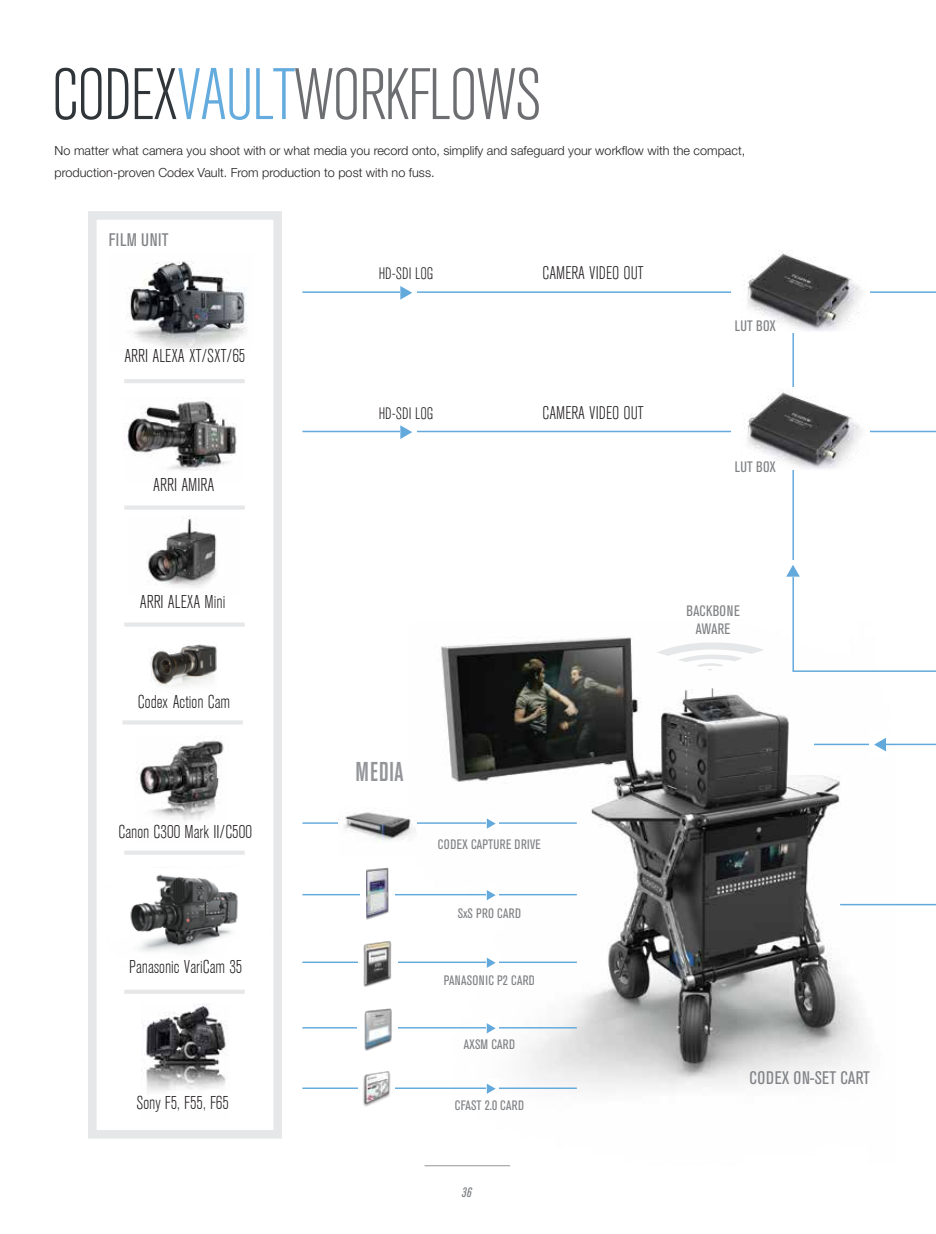
<style>
.page{position:relative;width:936px;height:1234px;background:#fff}
.page>*{position:absolute;margin:0;border:0;box-sizing:border-box;transform-origin:0 0}
.t1{font:300 condensed 72px "Akzidenz Grotesk BE";letter-spacing:-.025em;color:#6d6e71}
.t2{font:500 condensed 27px "Akzidenz Grotesk BE";letter-spacing:.035em;color:#939598}
.t3{font:300 condensed 18.45px "Akzidenz Grotesk BE";color:#231f20}
.t4{font:300 condensed 18.3px "Akzidenz Grotesk BE";color:#231f20}
.t5{font:condensed 18px "Akzidenz Grotesk BE";letter-spacing:.02em;color:#808285}
.t6{font:300 condensed 16.5px "Akzidenz Grotesk BE";color:#231f20}
.t7{font:condensed 15px/18px "Akzidenz Grotesk BE";letter-spacing:.02em;color:#808285;text-align:center}
.t8{font:condensed 13.5px "Akzidenz Grotesk BE";letter-spacing:.02em;color:#808285}
.t9{font:italic 500 condensed 13.5px "Akzidenz Grotesk BE";color:#808285}
.t10{font:300 12.6px/21.5px "Helvetica Neue";color:#231f20}
.s1{color:#303539}
.s2{color:#64abde}
</style>
<div class="page">
<img style="left:409px;top:637px;width:486px;height:457px">
<img style="left:130px;top:874px;width:108px;height:78px">
<hr style="left:302px;top:961px;width:274px;height:1px;background:#63a9dc">
<hr style="left:302px;top:291px;width:633px;height:2px;background:#63a9dc">
<div style="left:400px;top:280px;width:16px;height:26px;background:#fff"></div>
<svg style="left:400px;top:286px;width:12px;height:13px"></svg>
<hr style="left:813px;top:743px;width:122px;height:2px;background:#63a9dc">
<div style="left:869px;top:731px;width:16px;height:26px;background:#fff"></div>
<svg style="left:874px;top:737px;width:12px;height:14px"></svg>
<svg style="left:838px;top:902px;width:97px;height:89px"></svg>
<svg style="left:791px;top:291px;width:144px;height:381px"></svg>
<div style="left:780px;top:560px;width:26px;height:16px;background:#fff"></div>
<svg style="left:786px;top:565px;width:13px;height:11px"></svg>
<img style="left:732px;top:251px;width:136px;height:81px">
<img style="left:146px;top:515px;width:71px;height:72px">
<img style="left:136px;top:737px;width:88px;height:84px">
<img style="left:142px;top:1003px;width:86px;height:89px">
<div style="left:88px;top:211px;width:194px;height:927px;border:9px solid #e6e7e8"></div>
<img style="left:128px;top:261px;width:119px;height:89px">
<hr style="left:124px;top:379px;width:121px;height:4px;background:#e6e7e8">
<svg style="left:124px;top:851px;width:121px;height:3px"></svg>
<svg style="left:124px;top:622px;width:121px;height:4px"></svg>
<img style="left:125px;top:397px;width:112px;height:74px">
<hr style="left:124px;top:505px;width:121px;height:4px;background:#e6e7e8">
<img style="left:150px;top:641px;width:67px;height:45px">
<hr style="left:122px;top:720px;width:121px;height:4px;background:#e6e7e8">
<svg style="left:124px;top:990px;width:121px;height:3px"></svg>
<hr style="left:302px;top:822px;width:274px;height:1px;background:#63a9dc">
<div style="left:487px;top:813px;width:12px;height:20px;background:#fff"></div>
<svg style="left:486px;top:818px;width:9px;height:10px"></svg>
<img style="left:339px;top:807px;width:77px;height:48px">
<hr style="left:302px;top:893px;width:274px;height:2px;background:#63a9dc">
<div style="left:487px;top:885px;width:12px;height:19px;background:#fff"></div>
<svg style="left:486px;top:889px;width:9px;height:11px"></svg>
<hr style="left:302px;top:1026px;width:274px;height:2px;background:#63a9dc">
<div style="left:487px;top:1018px;width:12px;height:19px;background:#fff"></div>
<svg style="left:486px;top:1022px;width:9px;height:11px"></svg>
<hr style="left:302px;top:1087px;width:274px;height:1px;background:#63a9dc">
<div style="left:487px;top:1078px;width:12px;height:20px;background:#fff"></div>
<svg style="left:486px;top:1083px;width:9px;height:10px"></svg>
<div style="left:360px;top:885px;width:35px;height:21px;background:#fff"></div>
<img style="left:366px;top:867px;width:23px;height:53px">
<div style="left:487px;top:953px;width:12px;height:19px;background:#fff"></div>
<svg style="left:486px;top:957px;width:9px;height:10px"></svg>
<div style="left:358px;top:953px;width:39px;height:21px;background:#fff"></div>
<img style="left:363px;top:941px;width:29px;height:46px">
<div style="left:357px;top:1008px;width:40px;height:41px;background:#fff"></div>
<img style="left:364px;top:1008px;width:28px;height:43px">
<div style="left:358px;top:1077px;width:36px;height:21px;background:#fff"></div>
<img style="left:363px;top:1071px;width:28px;height:36px">
<svg style="left:656px;top:642px;width:108px;height:28px"></svg>
<hr style="left:302px;top:430px;width:633px;height:2px;background:#63a9dc">
<div style="left:400px;top:419px;width:16px;height:26px;background:#fff"></div>
<svg style="left:400px;top:425px;width:12px;height:14px"></svg>
<img style="left:732px;top:387px;width:136px;height:83px">
<hr style="left:424px;top:1165px;width:86px;height:1px;background:#939598">
<h1 class="t1" style="left:52px;top:56px;width:491px"><span class="s1">CODEX</span><span class="s2">VAULT</span>WORKFLOWS</h1>
<p class="t10" style="left:55px;top:139px;width:692px">No matter what camera you shoot with or what media you record onto, simplify and safeguard your workflow with the compact, production-proven Codex Vault. From production to post with no fuss.</p>
<h3 class="t5" style="left:109px;top:229px;width:61px">FILM UNIT</h3>
<h3 class="t3" style="left:124px;top:346px;width:122px">ARRI ALEXA XT/SXT/65</h3>
<h3 class="t3" style="left:153px;top:474px;width:63px">ARRI AMIRA</h3>
<h3 class="t3" style="left:140px;top:591px;width:87px">ARRI ALEXA Mini</h3>
<h3 class="t3" style="left:138px;top:691px;width:94px">Codex Action Cam</h3>
<h3 class="t3" style="left:118px;top:821px;width:135px">Canon C300 Mark II/C500</h3>
<h3 class="t3" style="left:129px;top:956px;width:115px">Panasonic VariCam 35</h3>
<h3 class="t3" style="left:136px;top:1092px;width:94px">Sony F5, F55, F65</h3>
<h3 class="t6" style="left:379px;top:264px;width:56px">HD-SDI LOG</h3>
<h3 class="t4" style="left:542px;top:262px;width:103px">CAMERA VIDEO OUT</h3>
<h3 class="t6" style="left:379px;top:404px;width:56px">HD-SDI LOG</h3>
<h3 class="t4" style="left:542px;top:403px;width:103px">CAMERA VIDEO OUT</h3>
<p class="t7" style="left:734px;top:316px;width:42px">LUT BOX</p>
<p class="t7" style="left:734px;top:458px;width:42px">LUT BOX</p>
<h2 class="t2" style="left:355px;top:756px;width:50px">MEDIA</h2>
<p class="t8" style="left:438px;top:836px;width:104px">CODEX CAPTURE DRIVE</p>
<p class="t8" style="left:457px;top:905px;width:65px">SxS PRO CARD</p>
<p class="t8" style="left:444px;top:972px;width:92px">PANASONIC P2 CARD</p>
<p class="t8" style="left:463px;top:1037px;width:53px">AXSM CARD</p>
<p class="t8" style="left:454px;top:1097px;width:71px">CFAST 2.0 CARD</p>
<p class="t9" style="left:461px;top:1184px;width:11px">36</p>
<p class="t7" style="left:686px;top:602px;width:55px">BACKBONE<br>AWARE</p>
<h3 class="t5" style="left:749px;top:1067px;width:122px">CODEX ON-SET CART</h3>
</div>
